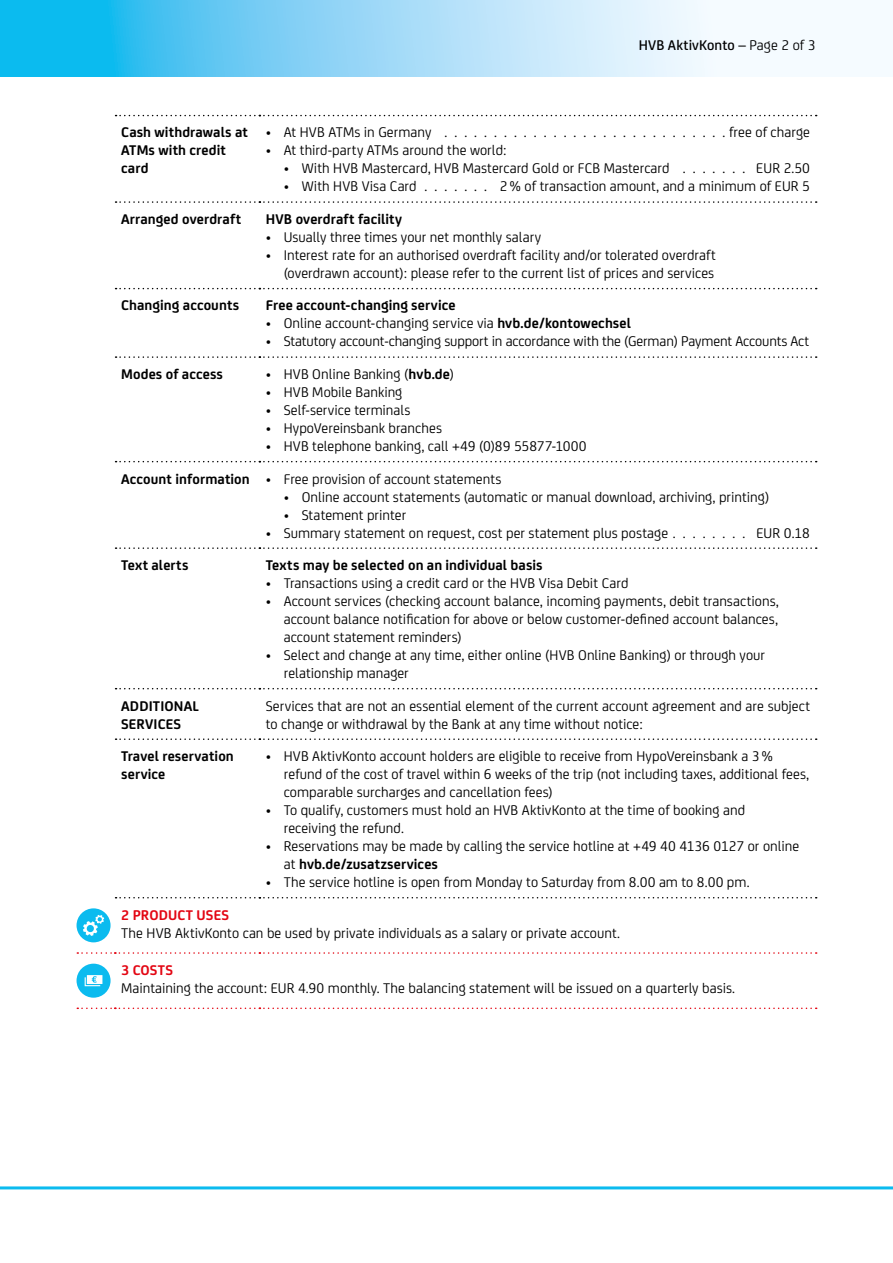
<style>
.page{position:relative;width:893px;height:1263px;background:#fff}
.page>*{position:absolute;margin:0;border:0;box-sizing:border-box;transform-origin:0 0}
.t1{font:15px/18px "Uni Credit";letter-spacing:.005em;color:#000}
.t2{font:700 15px/18px "Uni Credit";letter-spacing:.005em;color:#000}
.t3{font:500 15px "Uni Credit";letter-spacing:.015em;color:#000}
.t4{font:700 15px "Uni Credit";letter-spacing:.01em;color:#e30613}
.s1{font-weight:400}
.s2{font-weight:700}
</style>
<div class="page">
<svg style="left:0;top:0;width:717px;height:77px;background:#89d6f6"></svg>
<hr style="left:0;top:1186px;width:893px;height:3px;background:#0bbbef">
<svg style="left:116px;top:288px;width:701px;height:1px"></svg>
<svg style="left:116px;top:356px;width:701px;height:2px"></svg>
<svg style="left:116px;top:115px;width:701px;height:1px"></svg>
<svg style="left:116px;top:201px;width:701px;height:2px"></svg>
<svg style="left:116px;top:461px;width:701px;height:1px"></svg>
<svg style="left:116px;top:547px;width:701px;height:2px"></svg>
<svg style="left:77px;top:952px;width:740px;height:2px"></svg>
<svg style="left:77px;top:1007px;width:740px;height:2px"></svg>
<svg style="left:116px;top:688px;width:701px;height:1px"></svg>
<svg style="left:116px;top:738px;width:701px;height:2px"></svg>
<svg style="left:116px;top:897px;width:701px;height:1px"></svg>
<div style="left:77px;top:908px;width:34px;height:34px;background:#0bbbef;border-radius:50%"></div>
<svg style="left:83px;top:915px;width:21px;height:21px"></svg>
<div style="left:77px;top:964px;width:34px;height:34px;background:#0bbbef;border-radius:50%"></div>
<svg style="left:85px;top:975px;width:17px;height:11px"></svg>
<p class="t3" style="left:639px;top:34px;width:178px">HVB AktivKonto <span class="s1">– Page 2 of 3</span></p>
<p class="t2" style="left:121px;top:122px;width:128px">Cash withdrawals at<br>ATMs with credit card</p>
<p class="t1" style="left:266px;top:123px;width:167px">• At HVB ATMs in Germany</p>
<p class="t1" style="left:729px;top:123px;width:82px">free of charge</p>
<p class="t1" style="left:266px;top:141px;width:242px">• At third-party ATMs around the world:</p>
<p class="t1" style="left:284px;top:159px;width:387px">• With HVB Mastercard, HVB Mastercard Gold or FCB Mastercard</p>
<p class="t1" style="left:756px;top:159px;width:55px">EUR 2.50</p>
<p class="t1" style="left:284px;top:177px;width:134px">• With HVB Visa Card</p>
<p class="t1" style="left:500px;top:177px;width:312px">2% of transaction amount, and a minimum of EUR 5</p>
<p class="t2" style="left:121px;top:209px;width:121px">Arranged overdraft</p>
<p class="t2" style="left:266px;top:209px;width:138px">HVB overdraft facility</p>
<p class="t1" style="left:266px;top:227px;width:277px">• Usually three times your net monthly salary</p>
<p class="t1" style="left:266px;top:245px;width:452px;text-align:right">• Interest rate for an authorised overdraft facility and/or tolerated overdraft (overdrawn account): please refer to the current list of prices and services</p>
<p class="t2" style="left:121px;top:295px;width:120px">Changing accounts</p>
<p class="t2" style="left:266px;top:295px;width:191px">Free account-changing service</p>
<p class="t1" style="left:266px;top:314px;width:367px">• Online account-changing service via <span class="s2">hvb.de/kontowechsel</span></p>
<p class="t1" style="left:266px;top:332px;width:545px">• Statutory account-changing support in accordance with the (German) Payment Accounts Act</p>
<p class="t2" style="left:121px;top:364px;width:103px">Modes of access</p>
<p class="t1" style="left:266px;top:364px;width:190px">• HVB Online Banking (<span class="s2">hvb.de</span>)</p>
<p class="t1" style="left:266px;top:382px;width:138px">• HVB Mobile Banking</p>
<p class="t1" style="left:266px;top:400px;width:146px">• Self-service terminals</p>
<p class="t1" style="left:266px;top:418px;width:178px">• HypoVereinsbank branches</p>
<p class="t1" style="left:121px;top:429px;width:467px;line-height:32.5px;text-indent:145px">• HVB telephone banking, call +49 (0)89 55877-1000<br><span class="s2">Account information</span> • Free provision of account statements</p>
<p class="t1" style="left:284px;top:487px;width:487px">• Online account statements (automatic or manual download, archiving, printing)</p>
<p class="t1" style="left:284px;top:505px;width:124px">• Statement printer</p>
<p class="t1" style="left:266px;top:523px;width:410px">• Summary statement on request, cost per statement plus postage .........</p>
<p class="t1" style="left:756px;top:523px;width:55px">EUR 0.18</p>
<p class="t2" style="left:121px;top:555px;width:69px">Text alerts</p>
<p class="t2" style="left:266px;top:555px;width:278px">Texts may be selected on an individual basis</p>
<p class="t1" style="left:266px;top:573px;width:364px">• Transactions using a credit card or the HVB Visa Debit Card</p>
<p class="t1" style="left:284px;top:591px;width:497px;text-align:justify;text-indent:-18px">• Account services (checking account balance, incoming payments, debit transactions, account balance notification for above or below customer-defined account balances, account statement reminders)</p>
<p class="t1" style="left:284px;top:645px;width:483px;text-indent:-18px">• Select and change at any time, either online (HVB Online Banking) or through your relationship manager</p>
<p class="t2" style="left:121px;top:695px;width:79px">ADDITIONAL<br>SERVICES</p>
<p class="t1" style="left:266px;top:696px;width:546px">Services that are not an essential element of the current account agreement and are subject to change or withdrawal by the Bank at any time without notice:</p>
<p class="t2" style="left:121px;top:746px;width:114px">Travel reservation service</p>
<p class="t1" style="left:284px;top:746px;width:527px;text-indent:-18px">• HVB AktivKonto account holders are eligible to receive from HypoVereinsbank a 3% refund of the cost of travel within 6 weeks of the trip (not including taxes, additional fees, comparable surcharges and cancellation fees)</p>
<p class="t1" style="left:284px;top:800px;width:463px;text-indent:-18px">• To qualify, customers must hold an HVB AktivKonto at the time of booking and receiving the refund.</p>
<p class="t1" style="left:284px;top:836px;width:517px;text-indent:-18px">• Reservations may be made by calling the service hotline at +49 40 4136 0127 or online at <span class="s2">hvb.de/zusatzservices</span></p>
<p class="t1" style="left:266px;top:872px;width:485px">• The service hotline is open from Monday to Saturday from 8.00 am to 8.00 pm.</p>
<p class="t4" style="left:121px;top:903px;width:109px">2 PRODUCT USES</p>
<p class="t1" style="left:121px;top:923px;width:500px">The HVB AktivKonto can be used by private individuals as a salary or private account.</p>
<p class="t4" style="left:121px;top:959px;width:53px">3 COSTS</p>
<p class="t1" style="left:121px;top:978px;width:615px">Maintaining the account: EUR 4.90 monthly. The balancing statement will be issued on a quarterly basis.</p>
</div>
